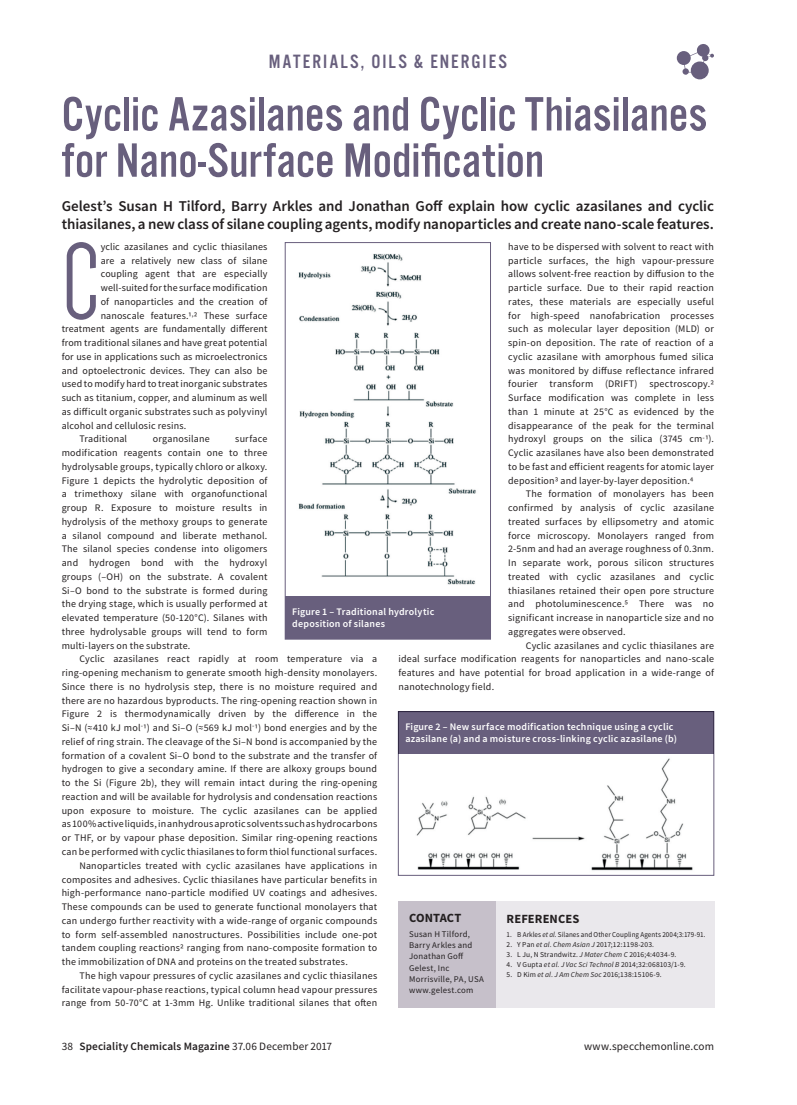
<style>
.page{position:relative;width:797px;height:1105px;background:#fff}
.page>*{position:absolute;margin:0;border:0;box-sizing:border-box;transform-origin:0 0}
.t1{font:111.88px "Dense";color:#685f7d}
.t2{font:50px/46.2px "Alternate Got No 3 D";color:#685f7d}
.t3{font:20px "Alternate Got No 3 D";letter-spacing:.1em;color:#685f7d}
.t4{font:600 15px/17.5px "Source Sans Pro";letter-spacing:-.005em;color:#231f20}
.t5{font:700 12.5px "Source Sans Pro";letter-spacing:.01em;color:#231f20}
.t6{font:600 11.25px "Source Sans Pro";letter-spacing:.01em;color:#231f20}
.t7{font:11.25px "Source Sans Pro";letter-spacing:.01em;color:#231f20}
.t8{font:10px/13.8px "Source Sans Pro";letter-spacing:.02em;color:#231f20;text-align:justify}
.t9{font:600 10px/12.5px "Source Sans Pro";letter-spacing:.02em;color:#fff}
.t10{font:8.75px/11.2px "Source Sans Pro";letter-spacing:.025em;color:#231f20}
.t11{font:7.5px "Source Sans Pro";letter-spacing:.015em;color:#231f20}
.t12{font:7.5px "Source Sans Pro";letter-spacing:.015em;color:#231f20;scale:.94 1}
.s1{font-style:italic}
.s2{font-weight:400}
</style>
<div class="page">
<svg style="left:676px;top:44px;width:38px;height:35px"></svg>
<img style="left:298px;top:254px;width:178px;height:331px">
<div style="left:285px;top:242px;width:205px;height:397px;border:1px solid #685f7d"></div>
<div style="left:285px;top:597px;width:205px;height:42px;background:#685f7d"></div>
<img style="left:416px;top:758px;width:277px;height:113px">
<div style="left:398px;top:711px;width:316px;height:164px;border:1px solid #685f7d"></div>
<div style="left:398px;top:712px;width:315px;height:42px;background:#685f7d"></div>
<div style="left:398px;top:901px;width:98px;height:107px;background:#c6c0ca"></div>
<div style="left:496px;top:901px;width:218px;height:107px;background:#eae8ec"></div>
<h3 class="t3" style="left:269px;top:51px;width:240px">MATERIALS, OILS &amp; ENERGIES</h3>
<h2 class="t2" style="left:62px;top:92px;width:646px">Cyclic Azasilanes and Cyclic Thiasilanes for Nano-Surface Modification</h2>
<h3 class="t4" style="left:62px;top:197px;width:654px">Gelest’s Susan H Tilford, Barry Arkles and Jonathan Goff explain how cyclic azasilanes and cyclic thiasilanes, a new class of silane coupling agents, modify nanoparticles and create nano-scale features.</h3>
<h1 class="t1" style="left:62px;top:227px;width:39px">C</h1>
<p class="t8" style="left:101px;top:240px;width:168px">yclic azasilanes and cyclic thiasilanes</p>
<p class="t8" style="left:508px;top:240px;width:207px">have to be dispersed with solvent to react with particle surfaces, the high vapour-pressure allows solvent-free reaction by diffusion to the particle surface. Due to their rapid reaction rates, these materials are especially useful for high-speed nanofabrication processes such as molecular layer deposition (MLD) or spin-on deposition. The rate of reaction of a cyclic azasilane with amorphous fumed silica was monitored by diffuse reflectance infrared fourier</p>
<p class="t8" style="left:101px;top:253px;width:168px">are a relatively new class of silane</p>
<p class="t8" style="left:101px;top:267px;width:168px">coupling agent that are especially</p>
<p class="t8" style="left:101px;top:281px;width:168px">well-suited for the surface modification</p>
<p class="t8" style="left:101px;top:295px;width:168px">of nanoparticles and the creation of</p>
<p class="t8" style="left:101px;top:308px;width:168px">nanoscale features.1,2 These surface</p>
<p class="t8" style="left:62px;top:322px;width:207px">treatment agents are fundamentally different</p>
<p class="t8" style="left:62px;top:336px;width:207px">from traditional silanes and have great potential</p>
<p class="t8" style="left:62px;top:350px;width:207px">for use in applications such as microelectronics</p>
<p class="t8" style="left:62px;top:363px;width:207px">and optoelectronic devices. They can also be</p>
<p class="t8" style="left:62px;top:377px;width:207px">used to modify hard to treat inorganic substrates</p>
<p class="t8" style="left:62px;top:391px;width:207px">such as titanium, copper, and aluminum as well</p>
<p class="t8" style="left:62px;top:405px;width:207px">as difficult organic substrates such as polyvinyl</p>
<p class="t8" style="left:62px;top:418px;width:126px">alcohol and cellulosic resins.</p>
<p class="t8" style="left:79px;top:432px;width:49px">Traditional</p>
<p class="t8" style="left:153px;top:432px;width:58px">organosilane</p>
<p class="t8" style="left:508px;top:377px;width:207px;text-indent:41px">transform (DRIFT) spectroscopy.2<br>Surface modification was complete in less than 1 minute at 25°C as evidenced by the disappearance of the peak for the terminal hydroxyl groups on the silica (3745 cm-1).<br>Cyclic azasilanes have also been demonstrated to be fast and efficient reagents for atomic layer deposition3 and layer-by-layer deposition.4</p>
<p class="t8" style="left:508px;top:487px;width:207px;text-indent:18px">The formation of monolayers has been confirmed by analysis of cyclic azasilane treated surfaces by ellipsometry and atomic force microscopy. Monolayers ranged from 2-5nm and had an average roughness of 0.3nm.<br>In separate work, porous silicon structures treated with cyclic azasilanes and cyclic thiasilanes retained their open pore structure and photoluminescence.5 There was no significant increase in nanoparticle size and no aggregates were observed.</p>
<p class="t8" style="left:398px;top:638px;width:317px;text-indent:127px">Cyclic azasilanes and cyclic thiasilanes are ideal surface modification reagents for nanoparticles and nano-scale features and have potential for broad application in a wide-range of nanotechnology field.</p>
<p class="t8" style="left:62px;top:432px;width:207px;text-indent:173px">surface modification reagents contain one to three hydrolysable groups, typically chloro or alkoxy.<br>Figure 1 depicts the hydrolytic deposition of a trimethoxy silane with organofunctional group R. Exposure to moisture results in hydrolysis of the methoxy groups to generate a silanol compound and liberate methanol.<br>The silanol species condense into oligomers and hydrogen bond with the hydroxyl groups (–OH) on the substrate. A covalent Si–O bond to the substrate is formed during the drying stage, which is usually performed at elevated temperature (50-120°C). Silanes with three hydrolysable groups will tend to form multi-layers on the substrate.</p>
<p class="t8" style="left:79px;top:652px;width:299px">Cyclic azasilanes react rapidly at room temperature via a</p>
<p class="t8" style="left:62px;top:666px;width:317px">ring-opening mechanism to generate smooth high-density monolayers.</p>
<p class="t8" style="left:62px;top:680px;width:317px">Since there is no hydrolysis step, there is no moisture required and</p>
<p class="t8" style="left:62px;top:693px;width:317px">there are no hazardous byproducts. The ring-opening reaction shown in</p>
<p class="t8" style="left:62px;top:707px;width:317px">Figure 2 is thermodynamically driven by the difference in the</p>
<p class="t8" style="left:62px;top:721px;width:317px">Si–N (≈410 kJ mol-1) and Si–O (≈569 kJ mol-1) bond energies and by the</p>
<p class="t8" style="left:62px;top:735px;width:317px">relief of ring strain. The cleavage of the Si–N bond is accompanied by the</p>
<p class="t8" style="left:62px;top:748px;width:317px">formation of a covalent Si–O bond to the substrate and the transfer of</p>
<p class="t8" style="left:62px;top:762px;width:317px">hydrogen to give a secondary amine. If there are alkoxy groups bound</p>
<p class="t8" style="left:62px;top:776px;width:317px">to the Si (Figure 2b), they will remain intact during the ring-opening</p>
<p class="t8" style="left:62px;top:790px;width:317px">reaction and will be available for hydrolysis and condensation reactions</p>
<p class="t8" style="left:62px;top:803px;width:317px">upon exposure to moisture. The cyclic azasilanes can be applied</p>
<p class="t8" style="left:62px;top:817px;width:317px">as 100% active liquids, in anhydrous aprotic solvents such as hydrocarbons</p>
<p class="t8" style="left:62px;top:831px;width:317px">or THF, or by vapour phase deposition. Similar ring-opening reactions</p>
<p class="t8" style="left:62px;top:845px;width:317px">can be performed with cyclic thiasilanes to form thiol functional surfaces.</p>
<p class="t8" style="left:79px;top:858px;width:299px">Nanoparticles treated with cyclic azasilanes have applications in</p>
<p class="t8" style="left:62px;top:872px;width:317px">composites and adhesives. Cyclic thiasilanes have particular benefits in</p>
<p class="t8" style="left:62px;top:886px;width:317px">high-performance nano-particle modified UV coatings and adhesives.</p>
<p class="t8" style="left:62px;top:900px;width:317px">These compounds can be used to generate functional monolayers that</p>
<p class="t8" style="left:62px;top:913px;width:317px">can undergo further reactivity with a wide-range of organic compounds</p>
<p class="t8" style="left:62px;top:927px;width:317px">to form self-assembled nanostructures. Possibilities include one-pot</p>
<p class="t8" style="left:62px;top:941px;width:317px">tandem coupling reactions2 ranging from nano-composite formation to</p>
<p class="t8" style="left:62px;top:955px;width:288px">the immobilization of DNA and proteins on the treated substrates.</p>
<p class="t8" style="left:79px;top:968px;width:299px">The high vapour pressures of cyclic azasilanes and cyclic thiasilanes</p>
<p class="t8" style="left:62px;top:982px;width:317px">facilitate vapour-phase reactions, typical column head vapour pressures</p>
<p class="t8" style="left:62px;top:996px;width:317px">range from 50-70°C at 1-3mm Hg. Unlike traditional silanes that often</p>
<p class="t9" style="left:292px;top:605px;width:143px">Figure 1 – Traditional hydrolytic deposition of silanes</p>
<p class="t9" style="left:405px;top:720px;width:273px">Figure 2 – New surface modification technique using a cyclic azasilane (a) and a moisture cross-linking cyclic azasilane (b)</p>
<p class="t5" style="left:409px;top:909px;width:54px">CONTACT</p>
<p class="t10" style="left:409px;top:928px;width:76px">Susan H Tilford,<br>Barry Arkles and<br>Jonathan Goff<br>Gelest, Inc<br>Morrisville, PA, USA www.gelest.com</p>
<p class="t12" style="left:506px;top:930px;width:213px">1. B Arkles <span class="s1">et al</span>. Silanes and Other Coupling Agents 2004;3:179-91.</p>
<p class="t5" style="left:506px;top:911px;width:74px">REFERENCES</p>
<p class="t11" style="left:506px;top:940px;width:149px">2. Y Pan <span class="s1">et al. Chem Asian J</span> 2017;12:1198-203.</p>
<p class="t11" style="left:506px;top:950px;width:171px">3. L Ju, N Strandwitz. <span class="s1">J Mater Chem C</span> 2016;4:4034-9.</p>
<p class="t11" style="left:506px;top:960px;width:181px">4. V Gupta <span class="s1">et al. J Vac Sci Technol B</span> 2014;32:068103/1-9.</p>
<p class="t11" style="left:506px;top:970px;width:157px">5. D Kim <span class="s1">et al. J Am Chem Soc</span> 2016;138:15106-9.</p>
<p class="t6" style="left:62px;top:1039px;width:272px"><span class="s2">38</span> Speciality Chemicals Magazine <span class="s2">37.06 December 2017</span></p>
<p class="t7" style="left:584px;top:1039px;width:131px">www.specchemonline.com</p>
</div>
